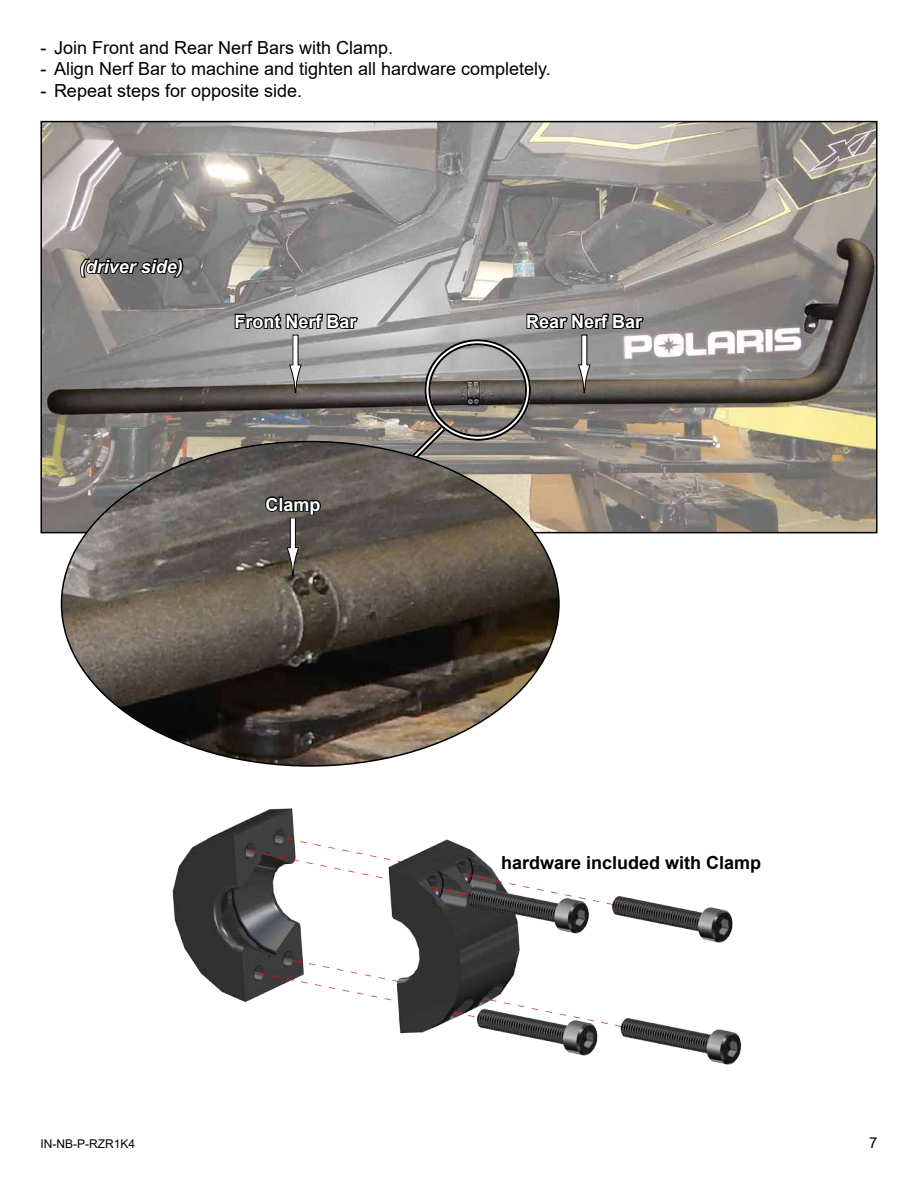
<style>
.page{position:relative;width:918px;height:1188px;background:#fff}
.page>*{position:absolute;margin:0;border:0;box-sizing:border-box;transform-origin:0 0}
.t1{font:18px "Arial";color:#000}
.t2{font:700 18px "Arial";color:#fff}
.t3{font:700 18px "Arial";color:#000}
.t4{font:italic 700 18px "Arial";color:#fff}
.t5{font:15px "Arial";color:#000}
.t6{font:12px "Arial";color:#000}
</style>
<div class="page">
<img style="left:43px;top:124px;width:832px;height:406px">
<svg style="left:78px;top:257px;width:107px;height:22px;background:#434240"></svg>
<div style="left:293px;top:335px;width:5px;height:30px;background:#fff"></div>
<svg style="left:289px;top:364px;width:13px;height:29px"></svg>
<div style="left:582px;top:335px;width:5px;height:30px;background:#fff"></div>
<div style="left:581px;top:335px;width:6px;height:31px;border:1px solid #000"></div>
<svg style="left:578px;top:364px;width:13px;height:29px"></svg>
<svg style="left:525px;top:309px;width:120px;height:22px;background:#555453"></svg>
<svg style="left:234px;top:309px;width:125px;height:22px;background:#666"></svg>
<img style="left:172px;top:808px;width:570px;height:257px">
<div style="left:424px;top:339px;width:107px;height:102px;border:6px solid #fff;border-radius:50%"></div>
<div style="left:424px;top:339px;width:107px;height:102px;border:2px solid #000;border-radius:50%"></div>
<div style="left:428px;top:343px;width:99px;height:94px;border:2px solid #000;border-radius:50%"></div>
<img style="left:62px;top:442px;width:497px;height:324px">
<svg style="left:264px;top:417px;width:190px;height:165px;background:#69635b"></svg>
<svg style="left:500px;top:850px;width:242px;height:25px"></svg>
<p class="t1" style="left:40px;top:35px;width:354px">- Join Front and Rear Nerf Bars with Clamp.</p>
<p class="t1" style="left:40px;top:56px;width:512px">- Align Nerf Bar to machine and tighten all hardware completely.</p>
<p class="t1" style="left:40px;top:78px;width:263px">- Repeat steps for opposite side.</p>
<p class="t4" style="left:80px;top:254px;width:105px">(driver side)</p>
<p class="t2" style="left:234px;top:309px;width:124px">Front Nerf Bar</p>
<p class="t2" style="left:526px;top:309px;width:118px">Rear Nerf Bar</p>
<p class="t2" style="left:265px;top:492px;width:57px">Clamp</p>
<p class="t3" style="left:501px;top:850px;width:262px">hardware included with Clamp</p>
<p class="t6" style="left:40px;top:1135px;width:96px">IN-NB-P-RZR1K4</p>
<p class="t5" style="left:869px;top:1132px;width:10px">7</p>
</div>
